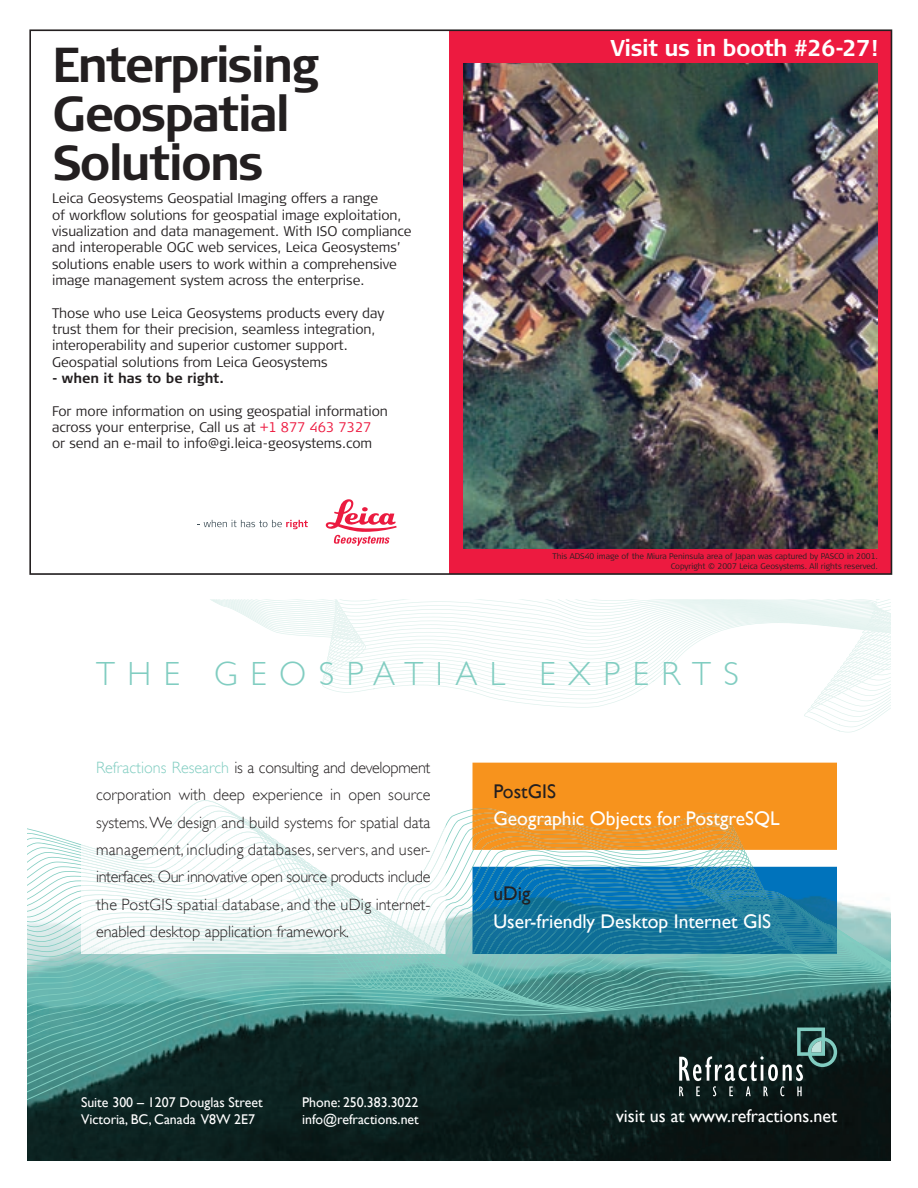
<style>
.page{position:relative;width:918px;height:1188px;background:#fff}
.page>*{position:absolute;margin:0;border:0;box-sizing:border-box;transform-origin:0 0}
.t1{font:700 49.05px/49.1px "Signa Column";letter-spacing:-.05em;color:#231f20}
.t2{font:300 33.45px "Gill Sans";letter-spacing:.38em;color:#81cdc1}
.t3{font:700 22.8px "Signa Column";letter-spacing:-.025em;color:#fff}
.t4{font:19.8px "Gill Sans";color:#fff}
.t5{font:19.8px "Gill Sans";color:#231f20}
.t6{font:18.3px "Gill Sans";color:#fff}
.t7{font:300 16.35px/27.5px "Gill Sans";color:#231f20;text-align:justify}
.t8{font:14.1px/17.1px "Gill Sans";color:#fff}
.t9{font:300 13.95px/16.4px "Signa Column";color:#231f20}
.t10{font:700 13.95px "Signa Column";color:#231f20}
.t11{font:300 8.1px/9.8px "Signa Column";color:#231f20;text-align:right}
.s1{color:#ed1a40}
.s2{color:#81cdc1}
</style>
<div class="page">
<img style="left:27px;top:712px;width:864px;height:449px">
<svg style="left:27px;top:1147px;width:864px;height:8px;background:#0a1917"></svg>
<svg style="left:27px;top:1140px;width:864px;height:7px;background:#091918"></svg>
<svg style="left:27px;top:1133px;width:864px;height:7px;background:#0a1a19"></svg>
<svg style="left:27px;top:1125px;width:864px;height:8px;background:#0a1a19"></svg>
<svg style="left:27px;top:1118px;width:864px;height:7px;background:#0a1b1a"></svg>
<svg style="left:27px;top:1111px;width:864px;height:7px;background:#0b1d1b"></svg>
<svg style="left:27px;top:1103px;width:864px;height:8px;background:#0b1d1b"></svg>
<svg style="left:27px;top:1094px;width:864px;height:9px;background:#0c211f"></svg>
<svg style="left:27px;top:1086px;width:864px;height:8px;background:#0f2624"></svg>
<svg style="left:27px;top:1079px;width:864px;height:7px;background:#112927"></svg>
<svg style="left:27px;top:1072px;width:864px;height:7px;background:#132d2a"></svg>
<svg style="left:27px;top:1065px;width:864px;height:7px;background:#14302d"></svg>
<svg style="left:27px;top:1057px;width:864px;height:8px;background:#163331"></svg>
<svg style="left:27px;top:1050px;width:864px;height:7px;background:#183734"></svg>
<svg style="left:27px;top:1043px;width:864px;height:7px;background:#1b3b39"></svg>
<svg style="left:27px;top:1035px;width:864px;height:8px;background:#1d403d"></svg>
<svg style="left:27px;top:1028px;width:864px;height:7px;background:#204845"></svg>
<svg style="left:27px;top:1021px;width:864px;height:7px;background:#244f4c"></svg>
<svg style="left:27px;top:1014px;width:864px;height:7px;background:#346b67"></svg>
<svg style="left:27px;top:1006px;width:864px;height:8px;background:#458983"></svg>
<svg style="left:27px;top:999px;width:864px;height:7px;background:#509891"></svg>
<svg style="left:27px;top:800px;width:864px;height:199px"></svg>
<img style="left:375px;top:635px;width:464px;height:43px">
<img style="left:842px;top:707px;width:49px;height:5px">
<img style="left:376px;top:678px;width:256px;height:30px">
<img style="left:807px;top:678px;width:32px;height:34px">
<svg style="left:210px;top:599px;width:681px;height:36px"></svg>
<img style="left:271px;top:630px;width:103px;height:63px">
<img style="left:632px;top:630px;width:104px;height:51px">
<img style="left:839px;top:630px;width:52px;height:77px">
<img style="left:374px;top:681px;width:280px;height:26px">
<img style="left:807px;top:681px;width:32px;height:26px">
<svg style="left:679px;top:1028px;width:158px;height:68px;background:#2c3e3c"></svg>
<img style="left:81px;top:747px;width:365px;height:53px">
<svg style="left:81px;top:800px;width:365px;height:154px"></svg>
<svg style="left:472px;top:867px;width:365px;height:87px;background:#1578a6"></svg>
<div style="left:472px;top:763px;width:365px;height:87px;background:#f7931d"></div>
<svg style="left:472px;top:808px;width:273px;height:42px;background:#ef972a"></svg>
<div style="left:449px;top:30px;width:442px;height:544px;background:#ed1a40"></div>
<img style="left:463px;top:63px;width:414px;height:486px">
<svg style="left:197px;top:520px;width:111px;height:9px"></svg>
<svg style="left:326px;top:499px;width:71px;height:47px"></svg>
<h1 class="t1" style="left:52px;top:40px;width:268px">Enterprising<br>Geospatial<br>Solutions</h1>
<p class="t9" style="left:52px;top:191px;width:361px">Leica Geosystems Geospatial Imaging offers a range<br>of workflow solutions for geospatial image exploitation, visualization and data management. With ISO compliance and interoperable OGC web services, Leica Geosystems’ solutions enable users to work within a comprehensive image management system across the enterprise.</p>
<p class="t9" style="left:52px;top:305px;width:334px">Those who use Leica Geosystems products every day trust them for their precision, seamless integration, interoperability and superior customer support.<br>Geospatial solutions from Leica Geosystems</p>
<p class="t10" style="left:52px;top:370px;width:173px">- when it has to be right.</p>
<p class="t9" style="left:52px;top:403px;width:337px">For more information on using geospatial information across your enterprise, Call us at <span class="s1">+1 877 463 7327 </span>or send an e-mail to info@gi.leica-geosystems.com</p>
<h3 class="t3" style="left:611px;top:35px;width:269px">Visit us in booth #26-27!</h3>
<p class="t11" style="left:553px;top:551px;width:327px">This ADS40 image of the Miura Peninsula area of Japan was captured by PASCO in 2001.<br>Copyright © 2007 Leica Geosystems. All rights reserved.</p>
<h2 class="t2" style="left:96px;top:654px;width:645px">THE GEOSPATIAL EXPERTS</h2>
<p class="t7" style="left:96px;top:754px;width:336px"><span class="s2">Refractions Research</span> is a consulting and development corporation with deep experience in open source systems. We design and build systems for spatial data management, including databases, servers, and user&shy;interfaces. Our innovative open source products include the PostGIS spatial database, and the uDig internet&shy;enabled desktop application framework.</p>
<p class="t8" style="left:81px;top:1094px;width:183px">Suite 300 – 1207 Douglas Street<br>Victoria, BC, Canada V8W 2E7</p>
<p class="t8" style="left:302px;top:1094px;width:118px">Phone: 250.383.3022 info@refractions.net</p>
<h3 class="t5" style="left:494px;top:779px;width:64px">PostGIS</h3>
<h3 class="t4" style="left:494px;top:807px;width:288px">Geographic Objects for PostgreSQL</h3>
<h3 class="t5" style="left:494px;top:882px;width:38px">uDig</h3>
<h3 class="t4" style="left:494px;top:910px;width:279px">User-friendly Desktop Internet GIS</h3>
<h3 class="t6" style="left:616px;top:1105px;width:222px">visit us at www.refractions.net</h3>
</div>
